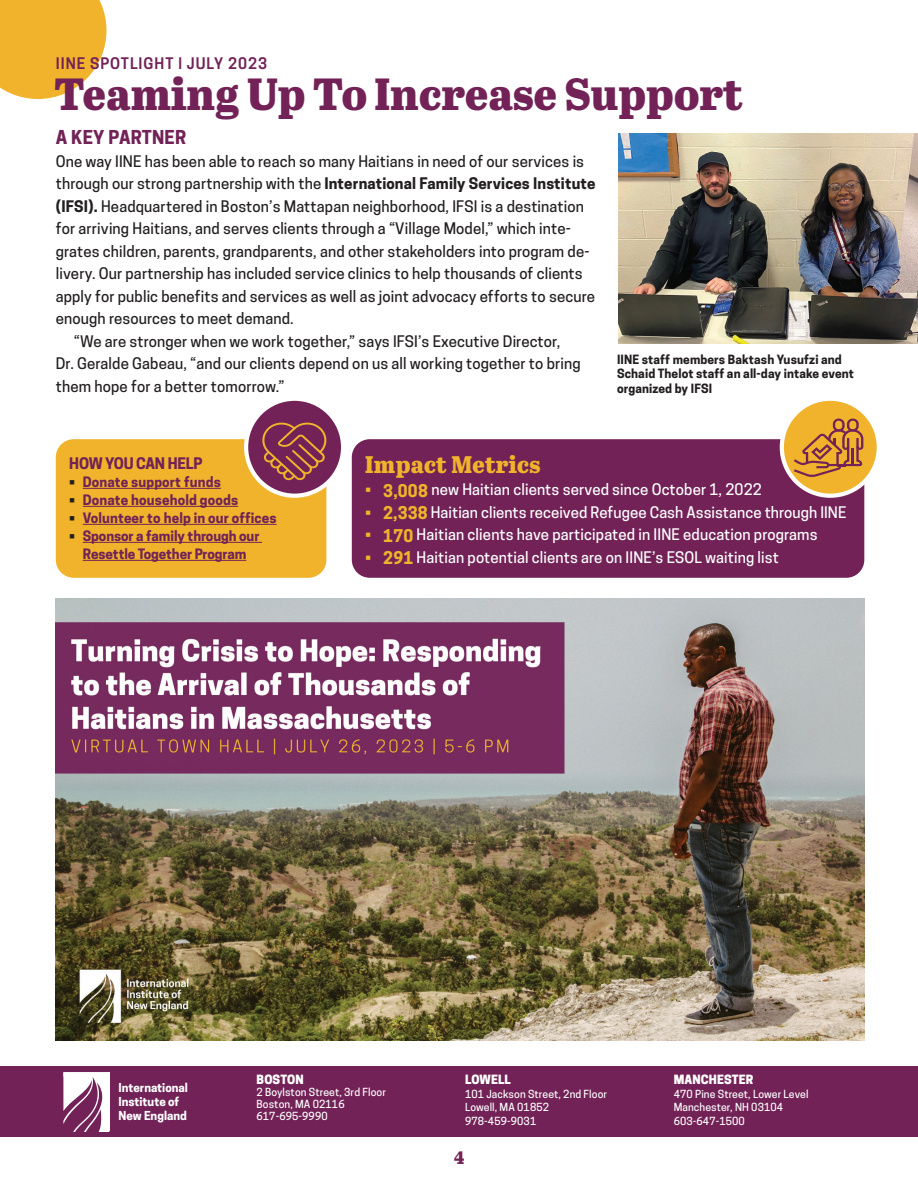
<style>
.page{position:relative;width:918px;height:1188px;background:#fff}
.page>*{position:absolute;margin:0;border:0;box-sizing:border-box;transform-origin:0 0}
.t1{font:45px "Abril Titling Eb";color:#722257}
.t2{font:24px "Abril Titling Eb";letter-spacing:.01em;color:#f0b32b}
.t3{font:700 18px "Cooper Hewitt";letter-spacing:.01em;color:#722257}
.t4{font:18px "Abril Titling Eb";color:#722257}
.t5{font:500 15px "Cooper Hewitt";letter-spacing:.01em;color:#231f20}
.t6{font:500 15px "Cooper Hewitt";letter-spacing:.01em;color:#fff}
.t7{font:700 15px "Cooper Hewitt";letter-spacing:.01em;color:#231f20}
.t8{font:600 15px "Cooper Hewitt";letter-spacing:.065em;color:#722257}
.t9{font:700 15px "Cooper Hewitt";letter-spacing:-.015em;color:#722257}
.t10{font:700 13.5px/18px "Cooper Hewitt";letter-spacing:.01em;color:#722257;text-align:center}
.t11{font:700 12px/14.2px "Cooper Hewitt";letter-spacing:.01em;color:#231f20}
.t12{font:800 12px "Cooper Hewitt";letter-spacing:.01em;color:#fff}
.t13{font:700 11.55px/14px "Cooper Hewitt";color:#fff}
.t14{font:500 10.5px/13.5px "Cooper Hewitt";letter-spacing:.01em;color:#fff}
.s1{font-weight:500}
.s2{font-weight:700}
.s3{color:#231f20}
.s4{color:#f0b32b}
.s5{font-weight:700;font-size:16.5px;color:#f0b32b}
</style>
<div class="page">
<svg style="left:0;top:0;width:106px;height:99px;background:#f1bb42"></svg>
<div style="left:0;top:1066px;width:918px;height:71px;background:#722257"></div>
<svg style="left:63px;top:1077px;width:44px;height:54px"></svg>
<div style="left:63px;top:1072px;width:46px;height:5px;background:#fff"></div>
<hr style="left:107px;top:1072px;width:3px;height:59px;background:#fff">
<img style="left:56px;top:599px;width:808px;height:441px">
<img style="left:619px;top:133px;width:299px;height:211px">
<div style="left:56px;top:439px;width:270px;height:139px;background:#f0b32b;border-radius:18px"></div>
<hr style="left:83px;top:488px;width:138px;height:1px;background:#722257">
<hr style="left:83px;top:506px;width:155px;height:1px;background:#722257">
<hr style="left:83px;top:524px;width:194px;height:1px;background:#722257">
<hr style="left:83px;top:542px;width:179px;height:1px;background:#722257">
<hr style="left:83px;top:560px;width:163px;height:1px;background:#722257">
<svg style="left:246px;top:399px;width:97px;height:97px;background:#85406e"></svg>
<div style="left:244px;top:397px;width:101px;height:101px;border:4px solid #fff;border-radius:50%"></div>
<svg style="left:260px;top:420px;width:69px;height:62px;background:#893d4f"></svg>
<div style="left:352px;top:439px;width:512px;height:139px;background:#722257;border-radius:18px"></div>
<svg style="left:782px;top:399px;width:97px;height:97px;background:#f1bc46"></svg>
<div style="left:780px;top:397px;width:101px;height:101px;border:4px solid #fff;border-radius:50%"></div>
<svg style="left:794px;top:419px;width:69px;height:58px;background:#ce8c36"></svg>
<p class="t8" style="left:56px;top:54px;width:213px">IINE SPOTLIGHT | JULY 2023</p>
<h1 class="t1" style="left:54px;top:61px;width:691px">Teaming Up To Increase Support</h1>
<p class="t3" style="left:56px;top:127px;width:132px">A KEY PARTNER</p>
<p class="t5" style="left:56px;top:152px;width:530px">One way IINE has been able to reach so many Haitians in need of our services is</p>
<p class="t7" style="left:56px;top:174px;width:541px"><span class="s1">through our strong partnership with the</span> International Family Services Institute</p>
<p class="t5" style="left:56px;top:197px;width:530px"><span class="s2">(IFSI).</span> Headquartered in Boston’s Mattapan neighborhood, IFSI is a destination</p>
<p class="t5" style="left:56px;top:220px;width:517px">for arriving Haitians, and serves clients through a “Village Model,” which inte-</p>
<p class="t5" style="left:56px;top:242px;width:535px">grates children, parents, grandparents, and other stakeholders into program de-</p>
<p class="t5" style="left:56px;top:265px;width:528px">livery. Our partnership has included service clinics to help thousands of clients</p>
<p class="t5" style="left:56px;top:287px;width:541px">apply for public benefits and services as well as joint advocacy efforts to secure</p>
<p class="t5" style="left:56px;top:310px;width:240px">enough resources to meet demand.</p>
<p class="t5" style="left:74px;top:332px;width:488px">“We are stronger when we work together,” says IFSI’s Executive Director,</p>
<p class="t5" style="left:56px;top:355px;width:526px">Dr. Geralde Gabeau, “and our clients depend on us all working together to bring</p>
<p class="t5" style="left:56px;top:377px;width:230px">them hope for a better tomorrow.”</p>
<p class="t11" style="left:617px;top:353px;width:238px">IINE staff members Baktash Yusufzi and<br>Schaid Thelot staff an all-day intake event organized by IFSI</p>
<p class="t9" style="left:69px;top:455px;width:135px">HOW YOU CAN HELP</p>
<p class="t10" style="left:69px;top:473px;width:153px"><span class="s3">•</span> Donate support funds</p>
<p class="t10" style="left:69px;top:491px;width:170px"><span class="s3">•</span> Donate household goods</p>
<p class="t10" style="left:69px;top:509px;width:209px"><span class="s3">•</span> Volunteer to help in our offices</p>
<p class="t10" style="left:69px;top:527px;width:192px"><span class="s3">•</span> Sponsor a family through our<br>Resettle Together Program</p>
<h2 class="t2" style="left:365px;top:447px;width:177px">Impact Metrics</h2>
<p class="t6" style="left:365px;top:481px;width:398px"><span class="s4">•</span> <span class="s5">3,008</span> new Haitian clients served since October 1, 2022</p>
<p class="t6" style="left:365px;top:503px;width:483px"><span class="s4">•</span> <span class="s5">2,338</span> Haitian clients received Refugee Cash Assistance through IINE</p>
<p class="t6" style="left:365px;top:526px;width:454px"><span class="s4">•</span> <span class="s5">170</span> Haitian clients have participated in IINE education programs</p>
<p class="t6" style="left:365px;top:548px;width:415px"><span class="s4">•</span> <span class="s5">291</span> Haitian potential clients are on IINE’s ESOL waiting list</p>
<p class="t13" style="left:119px;top:1081px;width:71px">International<br>Institute of<br>New England</p>
<p class="t12" style="left:256px;top:1073px;width:49px">BOSTON</p>
<p class="t14" style="left:256px;top:1086px;width:131px;line-height:12px">2 Boylston Street, 3rd Floor<br>Boston, MA 02116<br>617-695-9990</p>
<p class="t12" style="left:465px;top:1073px;width:47px">LOWELL</p>
<p class="t14" style="left:465px;top:1087px;width:144px">101 Jackson Street, 2nd Floor<br>Lowell, MA 01852<br>978-459-9031</p>
<p class="t4" style="left:454px;top:1144px;width:12px">4</p>
<p class="t12" style="left:674px;top:1073px;width:81px">MANCHESTER</p>
<p class="t14" style="left:674px;top:1087px;width:136px">470 Pine Street, Lower Level<br>Manchester, NH 03104<br>603-647-1500</p>
</div>
